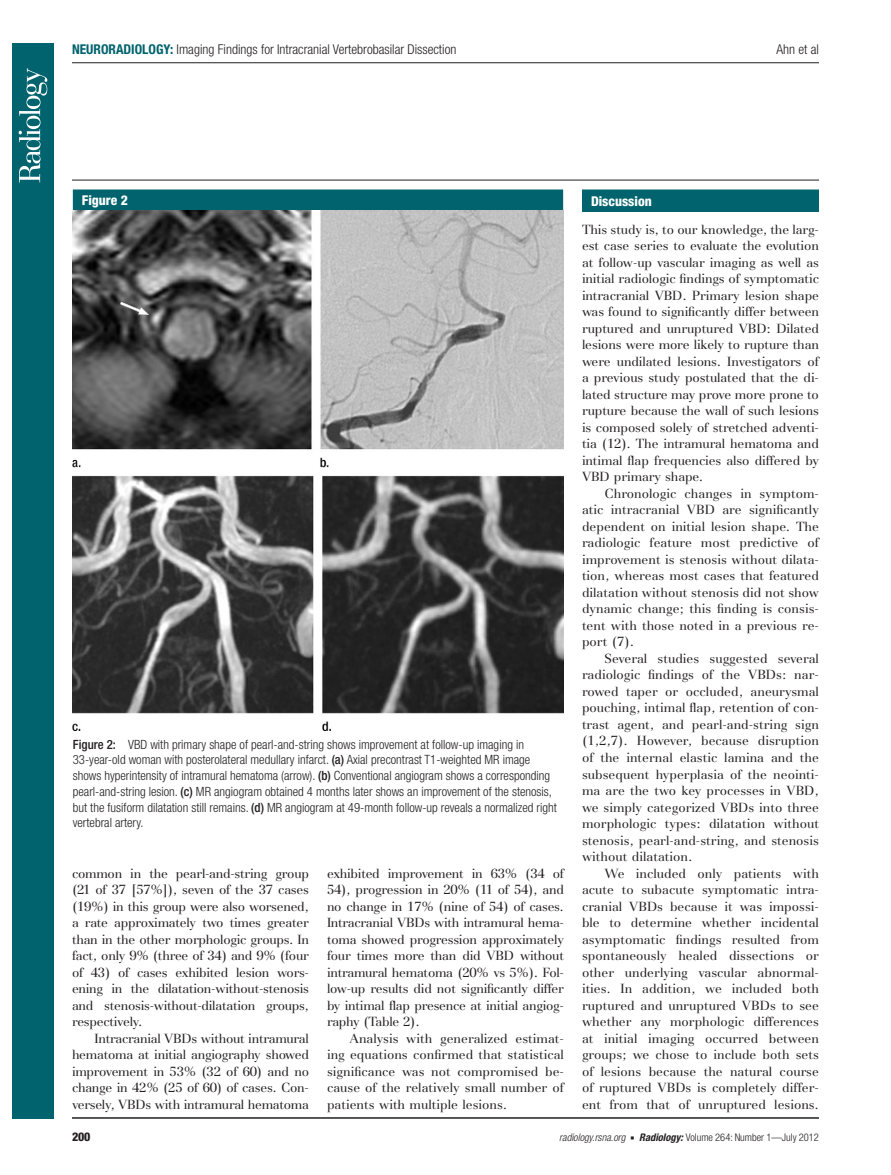
<style>
.page{position:relative;width:891px;height:1175px;background:#fff}
.page>*{position:absolute;margin:0;border:0;box-sizing:border-box;transform-origin:0 0}
.t1{font:300 condensed 13.5px "Helvetica Neue";color:#231f20}
.t2{font:800 condensed 13.5px "Helvetica Neue";color:#fff}
.t3{font:13.2px/16.5px "AT Basilia";letter-spacing:-.01em;color:#231f20;text-align:justify}
.t4{font:300 condensed 12.75px/15.8px "Helvetica Neue";color:#231f20}
.t5{font:800 condensed 12px "Helvetica Neue";color:#231f20}
.t6{font:300 condensed 10.5px "Helvetica Neue";color:#231f20}
.s1{font-weight:700;color:#00636d}
.s2{font-weight:500}
.s3{font-style:italic}
.s4{font-family:"Universal Newswith Comm Pi";font-weight:400;font-stretch:normal;font-size:6px}
.s5{font-weight:700;font-style:italic}
</style>
<div class="page">
<div style="left:12px;top:43px;width:42px;height:1075px;background:#00636d"></div>
<svg style="left:19px;top:68px;width:28px;height:114px"></svg>
<hr style="left:72px;top:180px;width:747px;height:1px;background:#231f20">
<hr style="left:72px;top:1117px;width:747px;height:1px;background:#231f20">
<hr style="left:72px;top:62px;width:747px;height:1px;background:#231f20">
<div style="left:582px;top:189px;width:237px;height:23px;background:#00636d"></div>
<div style="left:73px;top:189px;width:490px;height:21px;background:#00636d"></div>
<img style="left:73px;top:210px;width:490px;height:520px">
<p class="t1" style="left:72px;top:41px;width:386px"><span class="s1">NEURORADIOLOGY:</span> Imaging Findings for Intracranial Vertebrobasilar Dissection</p>
<p class="t1" style="left:777px;top:41px;width:44px">Ahn et al</p>
<p class="t2" style="left:82px;top:191px;width:47px">Figure 2</p>
<p class="t4" style="left:73px;top:736px;width:485px"><span class="s2">Figure 2:</span> VBD with primary shape of pearl-and-string shows improvement at follow-up imaging in 33-year-old woman with posterolateral medullary infarct. <span class="s2">(a)</span> Axial precontrast T1-weighted MR image shows hyperintensity of intramural hematoma (arrow). <span class="s2">(b)</span> Conventional angiogram shows a corresponding pearl-and-string lesion. <span class="s2">(c)</span> MR angiogram obtained 4 months later shows an improvement of the stenosis, but the fusiform dilatation still remains. <span class="s2">(d)</span> MR angiogram at 49-month follow-up reveals a normalized right vertebral artery.</p>
<p class="t3" style="left:72px;top:865px;width:239px">common in the pearl-and-string group (21 of 37 [57%]), seven of the 37 cases (19%) in this group were also worsened, a rate approximately two times greater than in the other morphologic groups. In fact, only 9% (three of 34) and 9% (four of 43) of cases exhibited lesion wors&shy;ening in the dilatation-without-stenosis and stenosis-without-dilatation groups, respectively.</p>
<p class="t3" style="left:72px;top:1030px;width:239px;text-indent:23px">Intracranial VBDs without intramural hematoma at initial angiography showed improvement in 53% (32 of 60) and no change in 42% (25 of 60) of cases. Con&shy;versely, VBDs with intramural hematoma</p>
<p class="t3" style="left:327px;top:865px;width:239px">exhibited improvement in 63% (34 of 54), progression in 20% (11 of 54), and no change in 17% (nine of 54) of cases.<br>Intracranial VBDs with intramural hema&shy;toma showed progression approximately four times more than did VBD without intramural hematoma (20% vs 5%). Fol&shy;low-up results did not significantly differ by intimal flap presence at initial angiog&shy;raphy (Table 2).</p>
<p class="t3" style="left:327px;top:1030px;width:239px;text-indent:23px">Analysis with generalized estimat&shy;ing equations confirmed that statistical significance was not compromised be&shy;cause of the relatively small number of patients with multiple lesions.</p>
<p class="t2" style="left:591px;top:193px;width:62px">Discussion</p>
<p class="t3" style="left:582px;top:221px;width:239px">This study is, to our knowledge, the larg&shy;est case series to evaluate the evolution at follow-up vascular imaging as well as initial radiologic findings of symptomatic intracranial VBD. Primary lesion shape was found to significantly differ between ruptured and unruptured VBD: Dilated lesions were more likely to rupture than were undilated lesions. Investigators of a previous study postulated that the di&shy;lated structure may prove more prone to rupture because the wall of such lesions is composed solely of stretched adventi&shy;tia (12). The intramural hematoma and intimal flap frequencies also differed by VBD primary shape.</p>
<p class="t3" style="left:582px;top:485px;width:239px;text-indent:23px">Chronologic changes in symptom&shy;atic intracranial VBD are significantly dependent on initial lesion shape. The radiologic feature most predictive of improvement is stenosis without dilata&shy;tion, whereas most cases that featured dilatation without stenosis did not show dynamic change; this finding is consis&shy;tent with those noted in a previous re&shy;port (7).</p>
<p class="t3" style="left:582px;top:650px;width:239px;text-indent:23px">Several studies suggested several radiologic findings of the VBDs: nar&shy;rowed taper or occluded, aneurysmal pouching, intimal flap, retention of con&shy;trast agent, and pearl-and-string sign (1,2,7). However, because disruption of the internal elastic lamina and the subsequent hyperplasia of the neointi&shy;ma are the two key processes in VBD, we simply categorized VBDs into three morphologic types: dilatation without stenosis, pearl-and-string, and stenosis without dilatation.</p>
<p class="t3" style="left:582px;top:864px;width:239px;text-indent:23px">We included only patients with acute to subacute symptomatic intra&shy;cranial VBDs because it was impossi&shy;ble to determine whether incidental asymptomatic findings resulted from spontaneously healed dissections or other underlying vascular abnormal&shy;ities. In addition, we included both ruptured and unruptured VBDs to see whether any morphologic differences at initial imaging occurred between groups; we chose to include both sets of lesions because the natural course of ruptured VBDs is completely differ&shy;ent from that of unruptured lesions.</p>
<p class="t5" style="left:72px;top:1128px;width:20px">200</p>
<p class="t6" style="left:559px;top:1130px;width:261px"><span class="s3">radiology.rsna.org</span> <span class="s4">n</span> <span class="s5">Radiology:</span> Volume 264: Number 1—July 2012</p>
</div>
